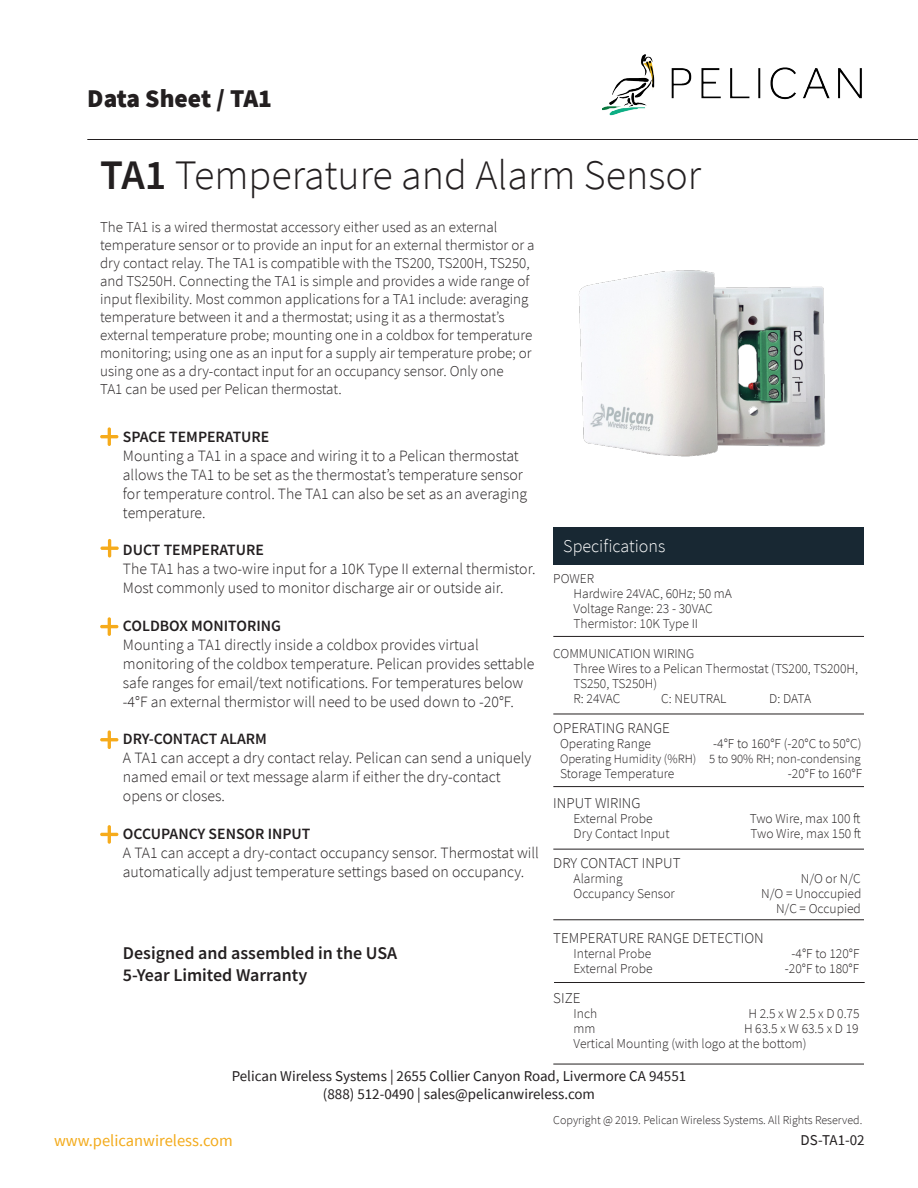
<style>
.page{position:relative;width:918px;height:1188px;background:#fff}
.page>*{position:absolute;margin:0;border:0;box-sizing:border-box;transform-origin:0 0}
.t1{font:300 42px "Source Sans Pro";color:#231f20}
.t2{font:900 25.5px "Source Sans Pro";color:#231f20}
.t3{font:600 18px "Source Sans Pro";color:#231f20}
.t4{font:300 18px "Source Sans Pro";color:#fff}
.t5{font:16.5px "Source Sans Pro";color:#f3ab1c}
.t6{font:300 15.75px/18.9px "Source Sans Pro";color:#231f20}
.t7{font:600 15.75px "Source Sans Pro";color:#231f20}
.t8{font:300 15px/18px "Source Sans Pro";color:#231f20}
.t9{font:15px "Source Sans Pro";color:#231f20}
.t10{font:300 13.5px/15px "Source Sans Pro";color:#231f20}
.t11{font:300 12.75px "Source Sans Pro";color:#231f20}
.t12{font:300 12px "Source Sans Pro";color:#231f20}
.s1{font-weight:600}
</style>
<div class="page">
<img style="left:603px;top:54px;width:259px;height:62px">
<hr style="left:87px;top:139px;width:831px;height:1px;background:#231f20">
<svg style="left:100px;top:427px;width:18px;height:19px"></svg>
<svg style="left:100px;top:617px;width:18px;height:19px"></svg>
<svg style="left:100px;top:825px;width:18px;height:19px"></svg>
<svg style="left:100px;top:539px;width:19px;height:19px"></svg>
<div style="left:553px;top:527px;width:311px;height:37px;background:#182833"></div>
<hr style="left:553px;top:636px;width:311px;height:1px;background:#231f20">
<hr style="left:553px;top:714px;width:311px;height:1px;background:#231f20">
<hr style="left:553px;top:786px;width:311px;height:1px;background:#231f20">
<hr style="left:554px;top:982px;width:311px;height:1px;background:#231f20">
<svg style="left:100px;top:730px;width:18px;height:19px"></svg>
<hr style="left:553px;top:920px;width:311px;height:1px;background:#231f20">
<hr style="left:553px;top:1064px;width:311px;height:1px;background:#231f20">
<hr style="left:553px;top:849px;width:311px;height:1px;background:#231f20">
<img style="left:578px;top:270px;width:247px;height:187px">
<p class="t2" style="left:87px;top:81px;width:186px">Data Sheet / TA1</p>
<p class="t1" style="left:100px;top:149px;width:603px"><span class="s1">TA1</span> Temperature and Alarm Sensor</p>
<p class="t8" style="left:100px;top:218px;width:399px">The TA1 is a wired thermostat accessory either used as an external</p>
<p class="t8" style="left:100px;top:236px;width:436px">temperature sensor or to provide an input for an external thermistor or a dry contact relay. The TA1 is compatible with the TS200, TS200H, TS250, and TS250H. Connecting the TA1 is simple and provides a wide range of input flexibility. Most common applications for a TA1 include: averaging temperature between it and a thermostat; using it as a thermostat’s external temperature probe; mounting one in a coldbox for temperature monitoring; using one as an input for a supply air temperature probe; or using one as a dry-contact input for an occupancy sensor. Only one</p>
<p class="t8" style="left:100px;top:380px;width:243px">TA1 can be used per Pelican thermostat.</p>
<p class="t7" style="left:123px;top:426px;width:148px">SPACE TEMPERATURE</p>
<p class="t6" style="left:123px;top:446px;width:406px">Mounting a TA1 in a space and wiring it to a Pelican thermostat allows the TA1 to be set as the thermostat’s temperature sensor for temperature control. The TA1 can also be set as an averaging temperature.</p>
<p class="t7" style="left:123px;top:540px;width:142px">DUCT TEMPERATURE</p>
<p class="t6" style="left:123px;top:560px;width:414px">The TA1 has a two-wire input for a 10K Type II external thermistor.<br>Most commonly used to monitor discharge air or outside air.</p>
<p class="t7" style="left:123px;top:615px;width:160px">COLDBOX MONITORING</p>
<p class="t6" style="left:123px;top:635px;width:413px">Mounting a TA1 directly inside a coldbox provides virtual monitoring of the coldbox temperature. Pelican provides settable safe ranges for email/text notifications. For temperatures below -4°F an external thermistor will need to be used down to -20°F.</p>
<p class="t7" style="left:123px;top:729px;width:146px">DRY-CONTACT ALARM</p>
<p class="t6" style="left:123px;top:749px;width:410px">A TA1 can accept a dry contact relay. Pelican can send a uniquely named email or text message alarm if either the dry-contact opens or closes.</p>
<p class="t7" style="left:123px;top:823px;width:189px">OCCUPANCY SENSOR INPUT</p>
<p class="t6" style="left:123px;top:843px;width:418px">A TA1 can accept a dry-contact occupancy sensor. Thermostat will automatically adjust temperature settings based on occupancy.</p>
<p class="t4" style="left:563px;top:535px;width:104px">Specifications</p>
<p class="t10" style="left:553px;top:571px;width:42px">POWER</p>
<p class="t10" style="left:574px;top:586px;width:160px">Hardwire 24VAC, 60Hz; 50 mA</p>
<p class="t10" style="left:574px;top:601px;width:141px">Voltage Range: 23 - 30VAC</p>
<p class="t10" style="left:574px;top:616px;width:126px">Thermistor: 10K Type II</p>
<p class="t10" style="left:553px;top:646px;width:143px">COMMUNICATION WIRING</p>
<p class="t10" style="left:574px;top:661px;width:286px">Three Wires to a Pelican Thermostat (TS200, TS200H,<br>TS250, TS250H)</p>
<p class="t10" style="left:574px;top:691px;width:48px">R: 24VAC</p>
<p class="t10" style="left:661px;top:691px;width:67px">C: NEUTRAL</p>
<p class="t10" style="left:769px;top:691px;width:43px">D: DATA</p>
<p class="t8" style="left:553px;top:719px;width:118px">OPERATING RANGE</p>
<p class="t10" style="left:560px;top:736px;width:93px">Operating Range</p>
<p class="t10" style="left:713px;top:736px;width:150px">-4°F to 160°F (-20°C to 50°C)</p>
<p class="t11" style="left:560px;top:751px;width:302px">Operating Humidity (%RH) 5 to 90% RH; non-condensing</p>
<p class="t10" style="left:560px;top:766px;width:116px">Storage Temperature</p>
<p class="t10" style="left:788px;top:766px;width:76px">-20°F to 160°F</p>
<p class="t8" style="left:553px;top:794px;width:89px">INPUT WIRING</p>
<p class="t10" style="left:574px;top:811px;width:81px">External Probe</p>
<p class="t10" style="left:750px;top:811px;width:112px">Two Wire, max 100 ft</p>
<p class="t10" style="left:574px;top:826px;width:98px">Dry Contact Input</p>
<p class="t10" style="left:751px;top:826px;width:112px">Two Wire, max 150 ft</p>
<p class="t8" style="left:553px;top:854px;width:129px">DRY CONTACT INPUT</p>
<p class="t10" style="left:574px;top:871px;width:51px">Alarming</p>
<p class="t10" style="left:801px;top:871px;width:61px">N/O or N/C</p>
<p class="t10" style="left:574px;top:886px;width:103px">Occupancy Sensor</p>
<p class="t10" style="left:761px;top:886px;width:102px">N/O = Unoccupied</p>
<p class="t10" style="left:776px;top:901px;width:86px">N/C = Occupied</p>
<p class="t8" style="left:553px;top:929px;width:212px">TEMPERATURE RANGE DETECTION</p>
<p class="t10" style="left:574px;top:946px;width:79px">Internal Probe</p>
<p class="t10" style="left:792px;top:946px;width:69px">-4°F to 120°F</p>
<p class="t10" style="left:574px;top:961px;width:81px">External Probe</p>
<p class="t10" style="left:785px;top:961px;width:76px">-20°F to 180°F</p>
<p class="t8" style="left:553px;top:989px;width:29px">SIZE</p>
<p class="t10" style="left:574px;top:1006px;width:25px">Inch</p>
<p class="t10" style="left:748px;top:1006px;width:113px">H 2.5 x W 2.5 x D 0.75</p>
<p class="t10" style="left:574px;top:1021px;width:23px">mm</p>
<p class="t10" style="left:744px;top:1021px;width:116px">H 63.5 x W 63.5 x D 19</p>
<p class="t10" style="left:574px;top:1036px;width:235px">Vertical Mounting (with logo at the bottom)</p>
<p class="t3" style="left:123px;top:941px;width:276px">Designed and assembled in the USA</p>
<p class="t3" style="left:123px;top:963px;width:186px">5-Year Limited Warranty</p>
<p class="t9" style="left:232px;top:1066px;width:456px">Pelican Wireless Systems | 2655 Collier Canyon Road, Livermore CA 94551</p>
<p class="t9" style="left:323px;top:1084px;width:274px">(888) 512-0490 | sales@pelicanwireless.com</p>
<p class="t12" style="left:553px;top:1113px;width:310px">Copyright @ 2019. Pelican Wireless Systems. All Rights Reserved.</p>
<p class="t5" style="left:54px;top:1130px;width:180px">www.pelicanwireless.com</p>
<p class="t9" style="left:801px;top:1131px;width:66px">DS-TA1-02</p>
</div>
